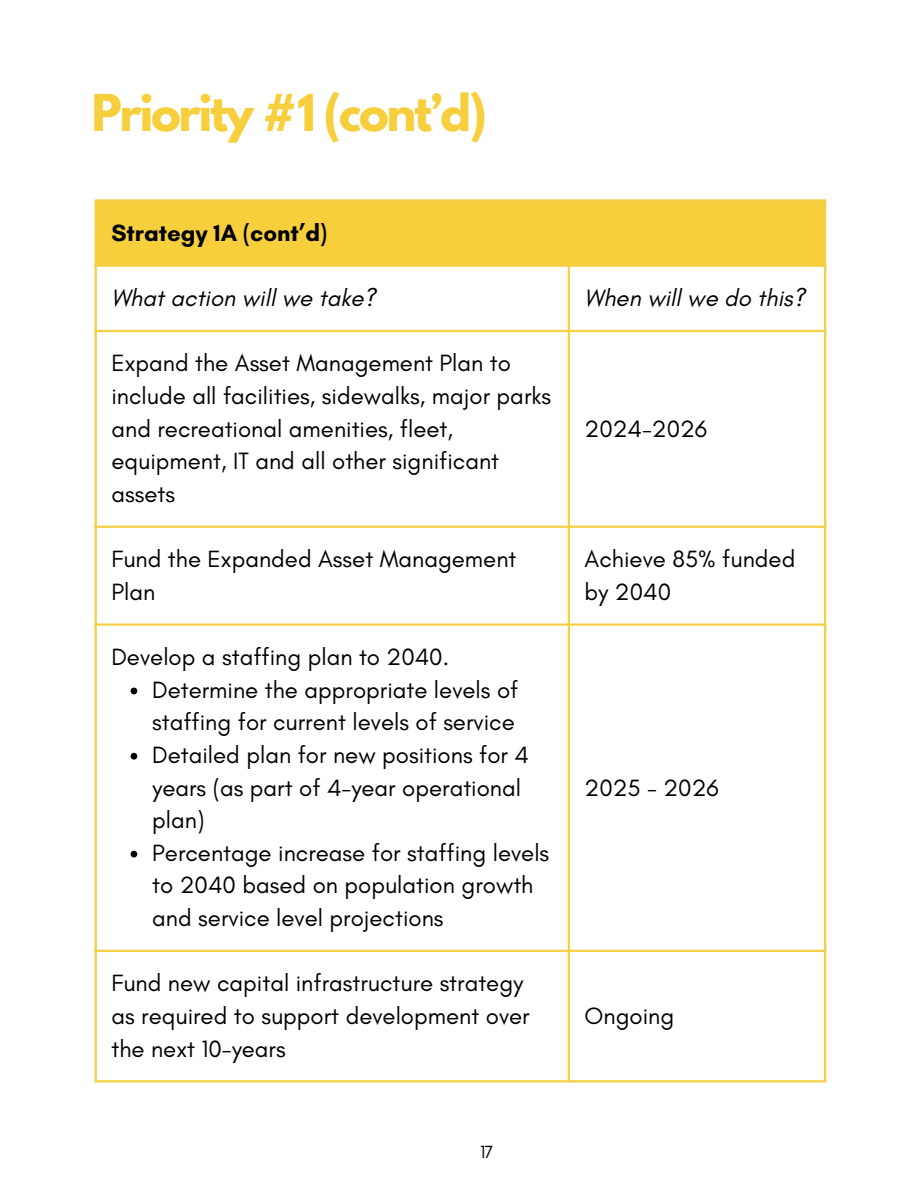
<style>
.page{position:relative;width:918px;height:1188px;background:#fff}
.page>*{position:absolute;margin:0;border:0;box-sizing:border-box;transform-origin:0 0}
.t1{font:700 45px "League Spartan";letter-spacing:-.05em;color:#f7cf3c}
.t2{font:24px/32.7px "Glacial Indifference";color:#000}
.t3{font:italic 24px "Glacial Indifference";color:#000}
.t4{font:700 24px "Glacial Indifference";color:#000}
.t5{font:18px "Glacial Indifference";color:#000}
</style>
<div class="page">
<div style="left:95px;top:200px;width:730px;height:66px;background:#f7cf3c"></div>
<svg style="left:131px;top:688px;width:6px;height:6px"></svg>
<svg style="left:131px;top:753px;width:6px;height:7px"></svg>
<svg style="left:131px;top:851px;width:6px;height:6px"></svg>
<hr style="left:95px;top:202px;width:2px;height:878px;background:#f5cf46">
<hr style="left:568px;top:267px;width:2px;height:813px;background:#f5cf46">
<hr style="left:824px;top:202px;width:2px;height:878px;background:#f5cf46">
<hr style="left:95px;top:199px;width:731px;height:3px;background:#f5cf46">
<hr style="left:95px;top:265px;width:731px;height:2px;background:#f5cf46">
<hr style="left:95px;top:330px;width:731px;height:2px;background:#f5cf46">
<hr style="left:95px;top:526px;width:731px;height:2px;background:#f5cf46">
<hr style="left:95px;top:623px;width:731px;height:3px;background:#f5cf46">
<hr style="left:95px;top:950px;width:731px;height:2px;background:#f5cf46">
<hr style="left:95px;top:1080px;width:731px;height:2px;background:#f5cf46">
<p class="t1" style="left:92px;top:90px;width:397px">Priority #1 (cont’d)</p>
<p class="t4" style="left:111px;top:218px;width:217px">Strategy 1A (cont’d)</p>
<p class="t3" style="left:111px;top:283px;width:266px">What action will we take?</p>
<p class="t3" style="left:585px;top:283px;width:222px">When will we do this?</p>
<p class="t2" style="left:111px;top:347px;width:441px">Expand the Asset Management Plan to include all facilities, sidewalks, major parks and recreational amenities, fleet, equipment, IT and all other significant assets</p>
<p class="t2" style="left:585px;top:412px;width:124px">2024-2026</p>
<p class="t2" style="left:111px;top:542px;width:407px">Fund the Expanded Asset Management<br>Plan</p>
<p class="t2" style="left:585px;top:542px;width:212px">Achieve 85% funded by 2040</p>
<p class="t2" style="left:111px;top:640px;width:339px">Develop a staffing plan to 2040.</p>
<p class="t2" style="left:152px;top:673px;width:368px">Determine the appropriate levels of staffing for current levels of service</p>
<p class="t2" style="left:152px;top:738px;width:378px">Detailed plan for new positions for 4 years (as part of 4-year operational plan)</p>
<p class="t2" style="left:152px;top:836px;width:399px">Percentage increase for staffing levels to 2040 based on population growth and service level projections</p>
<p class="t2" style="left:111px;top:967px;width:420px">Fund new capital infrastructure strategy as required to support development over the next 10-years</p>
<p class="t5" style="left:480px;top:1141px;width:15px">17</p>
<p class="t2" style="left:585px;top:771px;width:136px">2025 - 2026</p>
<p class="t2" style="left:585px;top:999px;width:91px">Ongoing</p>
</div>
